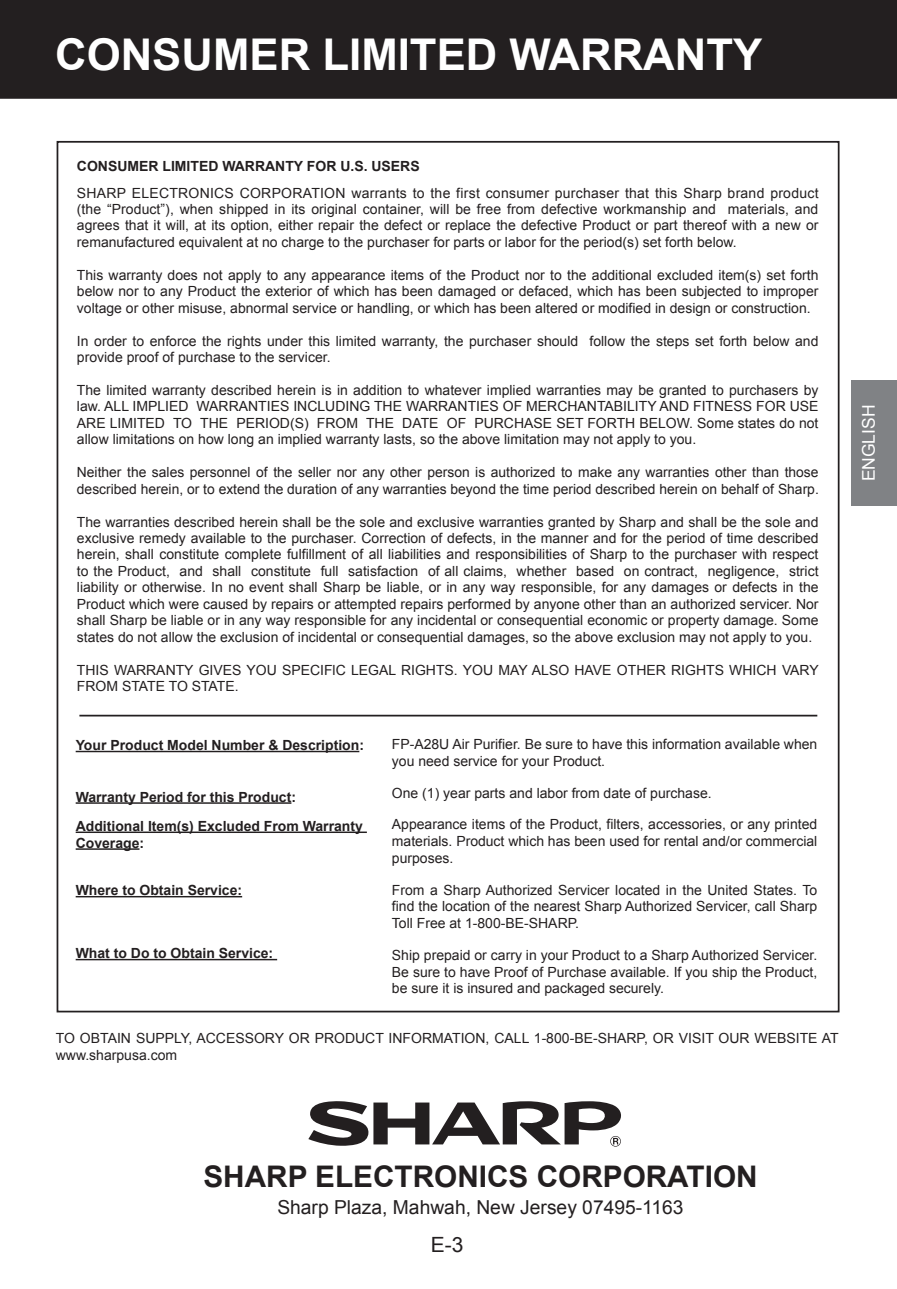
<style>
.page{position:relative;width:897px;height:1289px;background:#fff}
.page>*{position:absolute;margin:0;border:0;box-sizing:border-box;transform-origin:0 0}
.t1{font:700 43.75px "Arial";color:#fff}
.t2{font:700 29.75px "Arial";color:#231f20}
.t3{font:21px "Arial";color:#231f20}
.t4{font:19.25px "Arial";color:#231f20}
.t5{font:17.5px "Arial";color:#fff}
.t6{font:14px/16.4px "Arial";color:#231f20;text-align:justify}
.t7{font:700 14px/29.2px "Arial";color:#231f20}
</style>
<div class="page">
<div style="left:851px;top:380px;width:46px;height:382px;background:#808285"></div>
<div style="left:849px;top:506px;width:48px;height:270px;background:#fff"></div>
<div style="left:0;top:0;width:897px;height:99px;background:#231f20"></div>
<hr style="left:79px;top:715px;width:738px;height:1px;background:#231f20">
<svg style="left:308px;top:1101px;width:313px;height:46px"></svg>
<hr style="left:76px;top:751px;width:283px;height:1px;background:#231f20">
<hr style="left:76px;top:802px;width:215px;height:2px;background:#231f20">
<hr style="left:76px;top:831px;width:291px;height:2px;background:#231f20">
<hr style="left:76px;top:848px;width:63px;height:2px;background:#231f20">
<hr style="left:76px;top:896px;width:166px;height:1px;background:#231f20">
<hr style="left:76px;top:959px;width:201px;height:1px;background:#231f20">
<h1 class="t1" style="left:55px;top:26px;width:709px">CONSUMER LIMITED WARRANTY</h1>
<p class="t7" style="left:77px;top:152px;width:344px">CONSUMER LIMITED WARRANTY FOR U.S. USERS</p>
<p class="t6" style="left:77px;top:184px;width:743px">SHARP ELECTRONICS CORPORATION warrants to the first consumer purchaser that this Sharp brand product (the “Product”), when shipped in its original container, will be free from defective workmanship and materials, and agrees that it will, at its option, either repair the defect or replace the defective Product or part thereof with a new or remanufactured equivalent at no charge to the purchaser for parts or labor for the period(s) set forth below.</p>
<p class="t6" style="left:77px;top:267px;width:743px">This warranty does not apply to any appearance items of the Product nor to the additional excluded item(s) set forth below nor to any Product the exterior of which has been damaged or defaced, which has been subjected to improper voltage or other misuse, abnormal service or handling, or which has been altered or modified in design or construction.</p>
<p class="t6" style="left:77px;top:333px;width:743px">In order to enforce the rights under this limited warranty, the purchaser should follow the steps set forth below and provide proof of purchase to the servicer.</p>
<p class="t6" style="left:77px;top:382px;width:743px">The limited warranty described herein is in addition to whatever implied warranties may be granted to purchasers by law. ALL IMPLIED WARRANTIES INCLUDING THE WARRANTIES OF MERCHANTABILITY AND FITNESS FOR USE ARE LIMITED TO THE PERIOD(S) FROM THE DATE OF PURCHASE SET FORTH BELOW. Some states do not allow limitations on how long an implied warranty lasts, so the above limitation may not apply to you.</p>
<p class="t6" style="left:77px;top:464px;width:743px">Neither the sales personnel of the seller nor any other person is authorized to make any warranties other than those described herein, or to extend the duration of any warranties beyond the time period described herein on behalf of Sharp.</p>
<p class="t6" style="left:77px;top:513px;width:743px">The warranties described herein shall be the sole and exclusive warranties granted by Sharp and shall be the sole and exclusive remedy available to the purchaser. Correction of defects, in the manner and for the period of time described herein, shall constitute complete fulfillment of all liabilities and responsibilities of Sharp to the purchaser with respect to the Product, and shall constitute full satisfaction of all claims, whether based on contract, negligence, strict liability or otherwise. In no event shall Sharp be liable, or in any way responsible, for any damages or defects in the Product which were caused by repairs or attempted repairs performed by anyone other than an authorized servicer. Nor shall Sharp be liable or in any way responsible for any incidental or consequential economic or property damage. Some states do not allow the exclusion of incidental or consequential damages, so the above exclusion may not apply to you.</p>
<p class="t6" style="left:77px;top:662px;width:743px">THIS WARRANTY GIVES YOU SPECIFlC LEGAL RIGHTS. YOU MAY ALSO HAVE OTHER RIGHTS WHICH VARY<br>FROM STATE TO STATE.</p>
<p class="t6" style="left:392px;top:736px;width:427px">FP-A28U Air Purifier. Be sure to have this information available when you need service for your Product.</p>
<p class="t6" style="left:392px;top:785px;width:321px">One (1) year parts and labor from date of purchase.</p>
<p class="t6" style="left:392px;top:816px;width:427px">Appearance items of the Product, filters, accessories, or any printed materials. Product which has been used for rental and/or commercial purposes.</p>
<p class="t6" style="left:392px;top:881px;width:427px">From a Sharp Authorized Servicer located in the United States. To find the location of the nearest Sharp Authorized Servicer, call Sharp Toll Free at 1-800-BE-SHARP.</p>
<p class="t6" style="left:392px;top:947px;width:427px">Ship prepaid or carry in your Product to a Sharp Authorized Servicer.<br>Be sure to have Proof of Purchase available. If you ship the Product, be sure it is insured and packaged securely.</p>
<p class="t6" style="left:56px;top:1030px;width:784px">TO OBTAIN SUPPLY, ACCESSORY OR PRODUCT INFORMATION, CALL 1-800-BE-SHARP, OR VISIT OUR WEBSITE AT www.sharpusa.com</p>
<p class="t7" style="left:76px;top:731px;width:290px">Your Product Model Number &amp; Description:</p>
<p class="t7" style="left:76px;top:782px;width:289px">Warranty Period for this Product:<br>Additional Item(s) Excluded From Warranty</p>
<p class="t7" style="left:76px;top:828px;width:70px">Coverage:</p>
<p class="t7" style="left:76px;top:876px;width:168px">Where to Obtain Service:</p>
<p class="t7" style="left:76px;top:939px;width:199px">What to Do to Obtain Service:</p>
<p class="t5" style="left:857px;top:481px;width:78px;rotate:-90deg">ENGLISH</p>
<h2 class="t2" style="left:203px;top:1157px;width:556px">SHARP ELECTRONICS CORPORATION</h2>
<h3 class="t4" style="left:277px;top:1194px;width:408px">Sharp Plaza, Mahwah, New Jersey 07495-1163</h3>
<h3 class="t3" style="left:431px;top:1230px;width:34px">E-3</h3>
</div>
